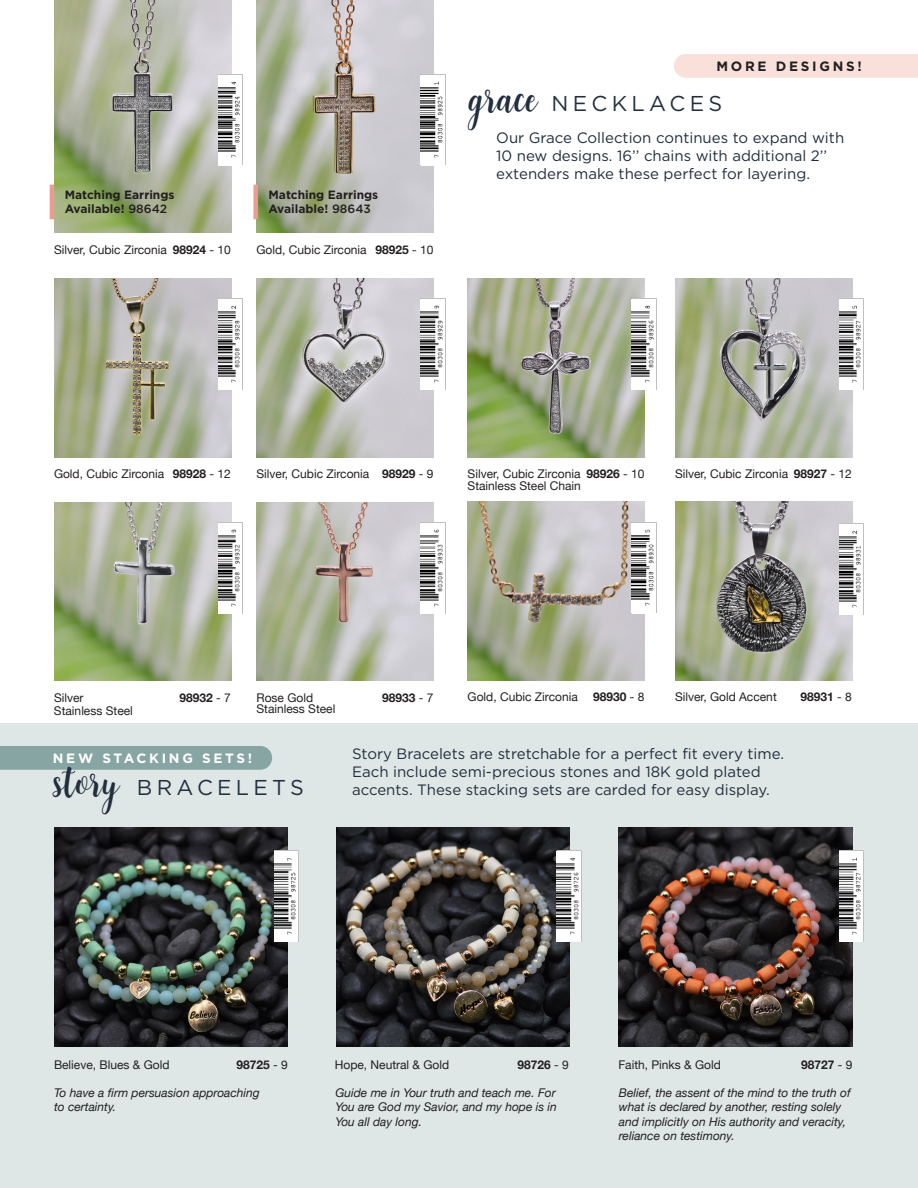
<style>
.page{position:relative;width:918px;height:1188px;background:#fff}
.page>*{position:absolute;margin:0;border:0;box-sizing:border-box;transform-origin:0 0}
.t1{font:47.4px "Brilliant";color:#212e3d}
.t2{font:21.45px "Gotham";letter-spacing:.2em;color:#212e3d}
.t3{font:15px/18px "Gotham";color:#212e3d}
.t4{font:700 13.5px "Gotham";letter-spacing:.2em;color:#fff}
.t5{font:700 13.5px "Gotham";letter-spacing:.2em;color:#231f20}
.t6{font:12px "Helvetica Neue";color:#231f20}
.t7{font:italic 12px/14.4px "Helvetica Neue";color:#231f20}
.t8{font:700 12px/14.4px "Gotham";color:#231f20}
.t9{font:700 12px "Helvetica Neue";color:#231f20}
.s1{font-weight:500}
.s2{font-weight:700}
.s3{font-weight:400}
</style>
<div class="page">
<div style="left:0;top:724px;width:918px;height:464px;background:#dfe7e6"></div>
<img style="left:54px;top:0;width:177px;height:233px">
<img style="left:54px;top:279px;width:177px;height:178px">
<img style="left:54px;top:502px;width:177px;height:179px">
<img style="left:256px;top:0;width:178px;height:233px">
<img style="left:256px;top:279px;width:178px;height:178px">
<img style="left:256px;top:502px;width:178px;height:179px">
<img style="left:468px;top:279px;width:177px;height:178px">
<img style="left:468px;top:502px;width:177px;height:178px">
<img style="left:675px;top:279px;width:177px;height:178px">
<img style="left:675px;top:502px;width:177px;height:178px">
<img style="left:218px;top:74px;width:25px;height:91px">
<img style="left:218px;top:299px;width:25px;height:91px">
<img style="left:218px;top:522px;width:25px;height:91px">
<svg style="left:421px;top:74px;width:25px;height:92px"></svg>
<img style="left:421px;top:74px;width:24px;height:91px">
<div style="left:421px;top:298px;width:25px;height:92px;background:#bfbfbf"></div>
<img style="left:421px;top:299px;width:24px;height:91px">
<svg style="left:421px;top:522px;width:25px;height:92px"></svg>
<img style="left:421px;top:522px;width:24px;height:91px">
<div style="left:632px;top:298px;width:25px;height:92px;background:#bfbfbf"></div>
<img style="left:632px;top:299px;width:24px;height:91px">
<div style="left:632px;top:522px;width:25px;height:91px;background:#bfbfbf"></div>
<img style="left:632px;top:523px;width:24px;height:90px">
<img style="left:839px;top:299px;width:25px;height:91px">
<svg style="left:839px;top:523px;width:25px;height:92px"></svg>
<img style="left:839px;top:524px;width:25px;height:90px">
<img style="left:54px;top:828px;width:233px;height:219px">
<svg style="left:274px;top:850px;width:25px;height:92px"></svg>
<img style="left:274px;top:851px;width:25px;height:90px">
<img style="left:336px;top:828px;width:234px;height:219px">
<svg style="left:557px;top:850px;width:25px;height:92px"></svg>
<img style="left:557px;top:851px;width:24px;height:90px">
<img style="left:619px;top:828px;width:233px;height:219px">
<svg style="left:839px;top:850px;width:25px;height:92px"></svg>
<img style="left:839px;top:851px;width:25px;height:90px">
<div style="left:674px;top:54px;width:244px;height:24px;background:#f9e0da"></div>
<div style="left:0;top:746px;width:272px;height:24px;background:#87a6a3"></div>
<hr style="left:50px;top:185px;width:4px;height:34px;background:#eb9c90">
<div style="left:253px;top:185px;width:5px;height:34px;background:#eb9c90"></div>
<p class="t5" style="left:716px;top:58px;width:147px">MORE DESIGNS!</p>
<p class="t8" style="left:65px;top:187px;width:111px">Matching Earrings<br>Available! <span class="s1">98642</span></p>
<p class="t8" style="left:269px;top:187px;width:111px">Matching Earrings<br>Available! <span class="s1">98643</span></p>
<p class="t6" style="left:54px;top:241px;width:179px">Silver, Cubic Zirconia <span class="s2">98924</span> - 10</p>
<p class="t6" style="left:256px;top:241px;width:179px">Gold, Cubic Zirconia <span class="s2">98925</span> - 10</p>
<p class="t1" style="left:469px;top:66px;width:72px">grace</p>
<p class="t2" style="left:552px;top:91px;width:172px">NECKLACES</p>
<p class="t3" style="left:496px;top:128px;width:349px">Our Grace Collection continues to expand with<br>10 new designs. 16’’ chains with additional 2’’ extenders make these perfect for layering.</p>
<p class="t6" style="left:54px;top:465px;width:179px">Gold, Cubic Zirconia <span class="s2">98928</span> - 12</p>
<p class="t6" style="left:256px;top:465px;width:179px">Silver, Cubic Zirconia <span class="s2">98929</span> - 9</p>
<p class="t6" style="left:468px;top:465px;width:179px">Silver, Cubic Zirconia <span class="s2">98926</span> - 10</p>
<p class="t6" style="left:468px;top:477px;width:115px">Stainless Steel Chain</p>
<p class="t9" style="left:794px;top:465px;width:60px">98927 <span class="s3">- 12</span></p>
<p class="t6" style="left:54px;top:689px;width:31px">Silver</p>
<p class="t9" style="left:180px;top:688px;width:53px">98932 <span class="s3">- 7</span></p>
<p class="t6" style="left:256px;top:689px;width:58px">Rose Gold</p>
<p class="t9" style="left:382px;top:688px;width:53px">98933 <span class="s3">- 7</span></p>
<p class="t6" style="left:54px;top:702px;width:80px">Stainless Steel</p>
<p class="t6" style="left:256px;top:700px;width:80px">Stainless Steel</p>
<p class="t6" style="left:468px;top:688px;width:112px">Gold, Cubic Zirconia</p>
<p class="t9" style="left:593px;top:688px;width:53px">98930 <span class="s3">- 8</span></p>
<p class="t6" style="left:675px;top:688px;width:103px">Silver, Gold Accent</p>
<p class="t9" style="left:801px;top:688px;width:53px">98931 <span class="s3">- 8</span></p>
<p class="t4" style="left:53px;top:750px;width:201px">NEW STACKING SETS!</p>
<p class="t1" style="left:54px;top:751px;width:66px">story</p>
<p class="t2" style="left:137px;top:776px;width:168px">BRACELETS</p>
<p class="t3" style="left:352px;top:745px;width:434px">Story Bracelets are stretchable for a perfect fit every time.<br>Each include semi-precious stones and 18K gold plated accents. These stacking sets are carded for easy display.</p>
<p class="t6" style="left:54px;top:1057px;width:117px">Believe, Blues &amp; Gold</p>
<p class="t9" style="left:237px;top:1056px;width:53px">98725 <span class="s3">- 9</span></p>
<p class="t7" style="left:54px;top:1086px;width:207px">To have a firm persuasion approaching to certainty.</p>
<p class="t6" style="left:335px;top:1057px;width:116px">Hope, Neutral &amp; Gold</p>
<p class="t9" style="left:517px;top:1056px;width:53px">98726 <span class="s3">- 9</span></p>
<p class="t6" style="left:618px;top:1057px;width:104px">Faith, Pinks &amp; Gold</p>
<p class="t9" style="left:801px;top:1056px;width:53px">98727 <span class="s3">- 9</span></p>
<p class="t7" style="left:335px;top:1086px;width:223px;text-align:justify">Guide me in Your truth and teach me. For You are God my Savior, and my hope is in You all day long.</p>
<p class="t7" style="left:619px;top:1086px;width:233px">Belief, the assent of the mind to the truth of what is declared by another, resting solely and implicitly on His authority and veracity, reliance on testimony.</p>
</div>
